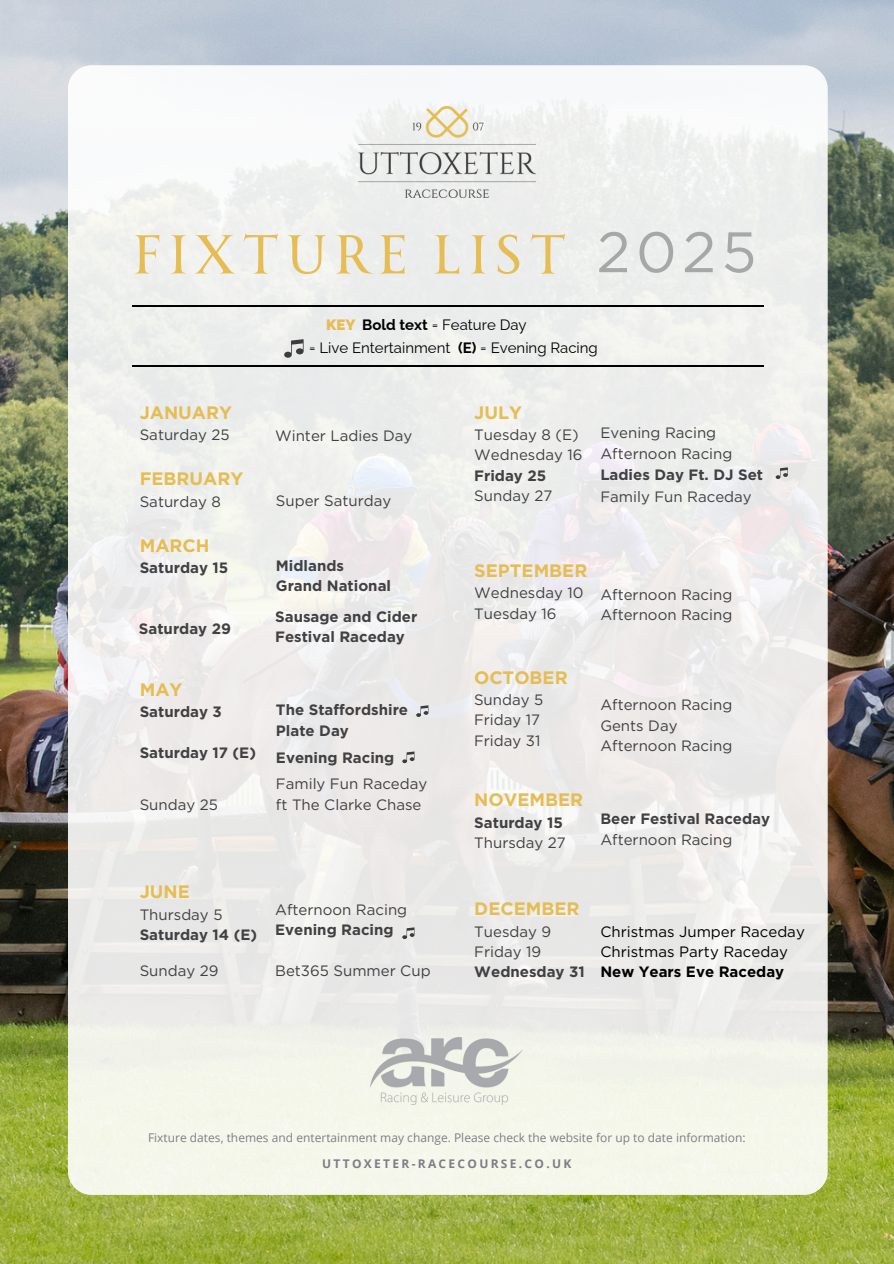
<style>
.page{position:relative;width:894px;height:1264px;background:#fff}
.page>*{position:absolute;margin:0;border:0;box-sizing:border-box;transform-origin:0 0}
.t1{font:56.85px "Gotham";color:#a6a8a8}
.t2{font:53.55px "Allrounder Monument";letter-spacing:.095em;color:#e5bd54}
.t3{font:700 18px "Gotham";color:#e5bd54}
.t4{font:15px/20.2px "Gotham";color:#414042}
.t5{font:700 15px/20.2px "Gotham";color:#414042}
.t6{font:15px/20.2px "Gotham";color:#000}
.t7{font:15px "Raleway";color:#000}
.t8{font:12px "Open Sans";color:#7d7e85}
.t9{font:700 12px "Open Sans";letter-spacing:.19em;color:#7d7e85}
.s1{font-weight:900;color:#e5bd54}
.s2{font-weight:700}
.s3{font-weight:400}
</style>
<div class="page">
<img style="left:0;top:0;width:893px;height:1263px">
<div style="left:68px;top:65px;width:759px;height:1129px;background:linear-gradient(to bottom,#f0f1f2,#eeeee7);border-radius:24px"></div>
<hr style="left:132px;top:365px;width:631px;height:1px;background:#000">
<hr style="left:132px;top:305px;width:631px;height:2px;background:#000">
<svg style="left:284px;top:339px;width:19px;height:19px"></svg>
<svg style="left:775px;top:467px;width:12px;height:12px"></svg>
<img style="left:370px;top:1037px;width:152px;height:67px">
<img style="left:358px;top:107px;width:177px;height:91px">
<svg style="left:402px;top:751px;width:12px;height:12px"></svg>
<svg style="left:402px;top:927px;width:12px;height:12px"></svg>
<svg style="left:416px;top:705px;width:12px;height:12px"></svg>
<h4 class="t2" style="left:132px;top:224px;width:436px">FIXTURE LIST</h4>
<h4 class="t1" style="left:596px;top:217px;width:161px">2025</h4>
<h3 class="t7" style="left:326px;top:316px;width:202px"><span class="s1">KEY</span> <span class="s2">Bold text</span> = Feature Day</h3>
<h3 class="t7" style="left:309px;top:339px;width:290px">= Live Entertainment <span class="s2">(E)</span> = Evening Racing</h3>
<h4 class="t3" style="left:140px;top:401px;width:94px">JANUARY</h4>
<h4 class="t4" style="left:140px;top:424px;width:91px">Saturday 25</h4>
<p class="t4" style="left:275px;top:425px;width:139px">Winter Ladies Day</p>
<p class="t3" style="left:140px;top:468px;width:105px">FEBRUARY</p>
<p class="t4" style="left:140px;top:491px;width:83px">Saturday 8</p>
<h4 class="t4" style="left:276px;top:490px;width:117px">Super Saturday</h4>
<h4 class="t3" style="left:140px;top:534px;width:71px">MARCH</h4>
<h4 class="t5" style="left:140px;top:557px;width:90px">Saturday 15</h4>
<h4 class="t5" style="left:276px;top:555px;width:117px">Midlands<br>Grand National</h4>
<p class="t5" style="left:139px;top:618px;width:94px">Saturday 29</p>
<h3 class="t5" style="left:275px;top:606px;width:144px;line-height:20.7px">Sausage and Cider<br>Festival Raceday</h3>
<h4 class="t3" style="left:140px;top:678px;width:44px">MAY</h4>
<h4 class="t5" style="left:140px;top:701px;width:84px">Saturday 3</h4>
<h4 class="t5" style="left:140px;top:742px;width:118px">Saturday 17 (E)</h4>
<h4 class="t4" style="left:140px;top:794px;width:80px">Sunday 25</h4>
<h4 class="t5" style="left:276px;top:699px;width:134px;line-height:20.7px">The Staffordshire<br>Plate Day</h4>
<h4 class="t5" style="left:276px;top:747px;width:120px">Evening Racing</h4>
<h4 class="t4" style="left:276px;top:773px;width:153px;line-height:20.7px">Family Fun Raceday ft The Clarke Chase</h4>
<p class="t3" style="left:140px;top:880px;width:52px">JUNE</p>
<p class="t5" style="left:140px;top:904px;width:119px"><span class="s3">Thursday 5<br></span>Saturday 14 (E)</p>
<h1 class="t4" style="left:140px;top:960px;width:80px">Sunday 29</h1>
<h2 class="t4" style="left:275px;top:899px;width:133px">Afternoon Racing<br><span class="s2">Evening Racing</span></h2>
<p class="t4" style="left:275px;top:960px;width:157px">Bet365 Summer Cup</p>
<h4 class="t3" style="left:474px;top:401px;width:49px">JULY</h4>
<h4 class="t4" style="left:474px;top:424px;width:110px">Tuesday 8 (E)<br>Wednesday 16<br><span class="s2">Friday 25<br></span>Sunday 27</h4>
<h4 class="t4" style="left:600px;top:422px;width:164px;line-height:20.9px">Evening Racing<br>Afternoon Racing<br><span class="s2">Ladies Day Ft. DJ Set</span></h4>
<h4 class="t4" style="left:600px;top:487px;width:153px">Family Fun Raceday</h4>
<h4 class="t3" style="left:474px;top:560px;width:115px">SEPTEMBER</h4>
<h4 class="t4" style="left:474px;top:583px;width:111px">Wednesday 10<br>Tuesday 16</h4>
<h4 class="t4" style="left:600px;top:584px;width:133px">Afternoon Racing<br>Afternoon Racing</h4>
<h4 class="t3" style="left:474px;top:666px;width:95px">OCTOBER</h4>
<h4 class="t4" style="left:474px;top:689px;width:71px">Sunday 5<br>Friday 17<br>Friday 31</h4>
<p class="t4" style="left:600px;top:695px;width:133px">Afternoon Racing<br>Gents Day<br>Afternoon Racing</p>
<h3 class="t3" style="left:474px;top:788px;width:110px">NOVEMBER</h3>
<h3 class="t5" style="left:474px;top:812px;width:93px">Saturday 15<br><span class="s3">Thursday 27</span></h3>
<h3 class="t5" style="left:600px;top:809px;width:171px">Beer Festival Raceday<br><span class="s3">Afternoon Racing</span></h3>
<h4 class="t3" style="left:474px;top:898px;width:107px">DECEMBER</h4>
<h4 class="t4" style="left:474px;top:921px;width:112px">Tuesday 9<br>Friday 19<br><span class="s2">Wednesday 31</span></h4>
<h4 class="t6" style="left:600px;top:921px;width:206px">Christmas Jumper Raceday<br>Christmas Party Raceday<br><span class="s2">New Years Eve Raceday</span></h4>
<h4 class="t8" style="left:148px;top:1129px;width:599px">Fixture dates, themes and entertainment may change. Please check the website for up to date information:</h4>
<h3 class="t9" style="left:322px;top:1154px;width:250px">UTTOXETER-RACECOURSE.CO.UK</h3>
</div>
